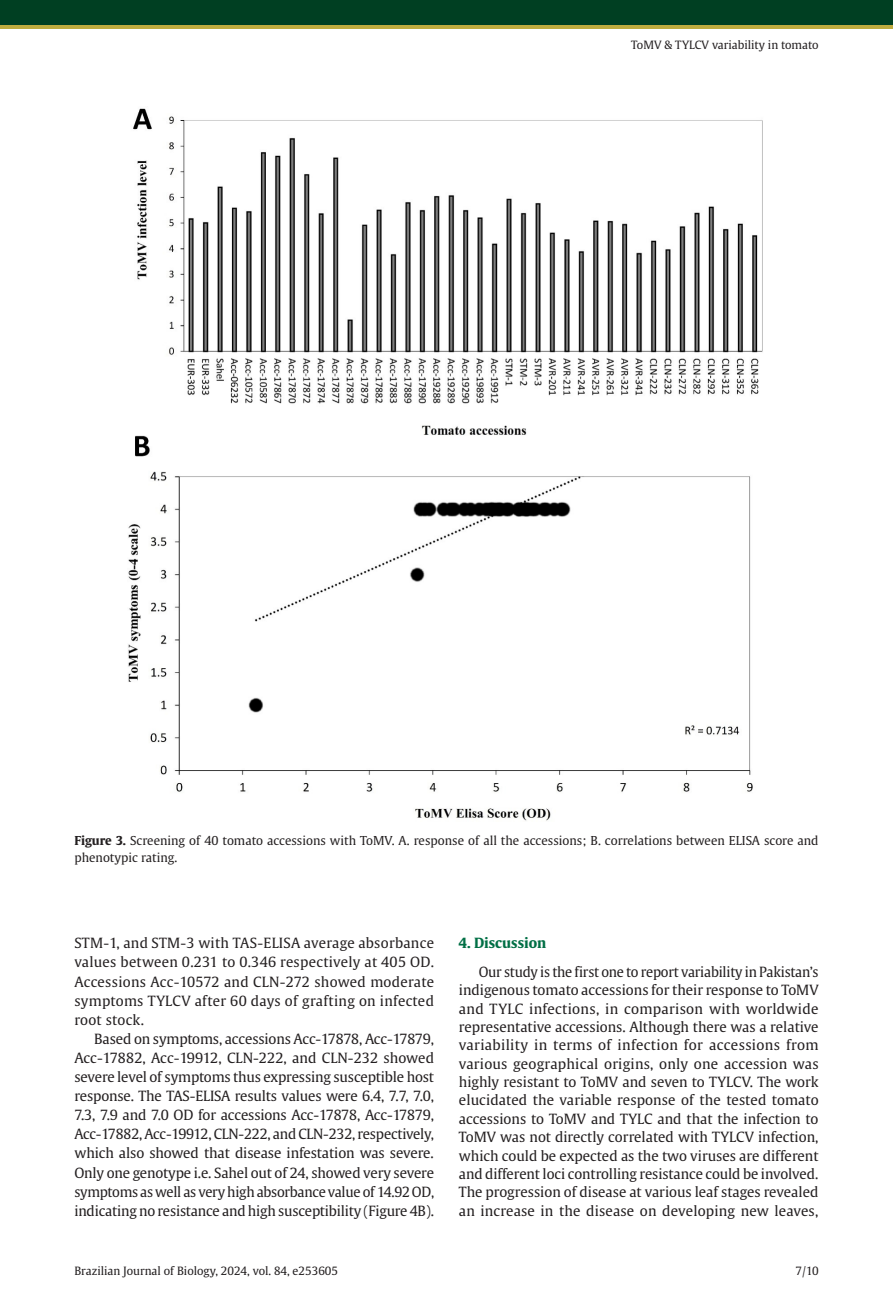
<style>
.page{position:relative;width:893px;height:1315px;background:#fff}
.page>*{position:absolute;margin:0;border:0;box-sizing:border-box;transform-origin:0 0}
.Paragraph{font:14px/19.1px "Gulliver";letter-spacing:.005em;color:#231f20;text-align:justify}
.Heading1{font:700 14px "Gulliver";color:#016f45}
.FigureCaption{font:12.25px/16.6px "Gulliver";color:#231f20}
.t1{font:11.38px "Gulliver";color:#231f20}
.s1{font-weight:700}
</style>
<div class="page">
<div style="left:0;top:12px;width:893px;height:17px;background:#beab3f"></div>
<div style="left:0;top:0;width:893px;height:25px;background:#003f22"></div>
<img style="left:128px;top:108px;width:635px;height:713px">
<p class="t1" style="left:631px;top:37px;width:189px">ToMV &amp; TYLCV variability in tomato</p>
<p class="FigureCaption" style="left:74px;top:832px;width:746px"><span class="s1">Figure 3.</span> Screening of 40 tomato accessions with ToMV. A. response of all the accessions; B. correlations between ELISA score and phenotypic rating.</p>
<p class="Paragraph" style="left:74px;top:933px;width:361px">STM-1, and STM-3 with TAS-ELISA average absorbance values between 0.231 to 0.346 respectively at 405 OD.<br>Accessions Acc-10572 and CLN-272 showed moderate symptoms TYLCV after 60 days of grafting on infected root stock.</p>
<p class="Paragraph" style="left:74px;top:1029px;width:361px;text-indent:20px">Based on symptoms, accessions Acc-17878, Acc-17879, Acc-17882, Acc-19912, CLN-222, and CLN-232 showed severe level of symptoms thus expressing susceptible host response. The TAS-ELISA results values were 6.4, 7.7, 7.0, 7.3, 7.9 and 7.0 OD for accessions Acc-17878, Acc-17879, Acc-17882, Acc-19912, CLN-222, and CLN-232, respectively, which also showed that disease infestation was severe.<br>Only one genotype i.e. Sahel out of 24, showed very severe symptoms as well as very high absorbance value of 14.92 OD, indicating no resistance and high susceptibility (Figure 4B).</p>
<p class="Heading1" style="left:459px;top:934px;width:89px">4. Discussion</p>
<p class="Paragraph" style="left:459px;top:962px;width:361px;line-height:18.4px;text-indent:20px">Our study is the first one to report variability in Pakistan’s indigenous tomato accessions for their response to ToMV and TYLC infections, in comparison with worldwide representative accessions. Although there was a relative variability in terms of infection for accessions from various geographical origins, only one accession was highly resistant to ToMV and seven to TYLCV. The work elucidated the variable response of the tested tomato accessions to ToMV and TYLC and that the infection to ToMV was not directly correlated with TYLCV infection, which could be expected as the two viruses are different and different loci controlling resistance could be involved.<br>The progression of disease at various leaf stages revealed an increase in the disease on developing new leaves,</p>
<p class="t1" style="left:74px;top:1264px;width:265px">Brazilian Journal of Biology, 2024, vol. 84, e253605</p>
<p class="t1" style="left:796px;top:1264px;width:24px">7/10</p>
</div>
